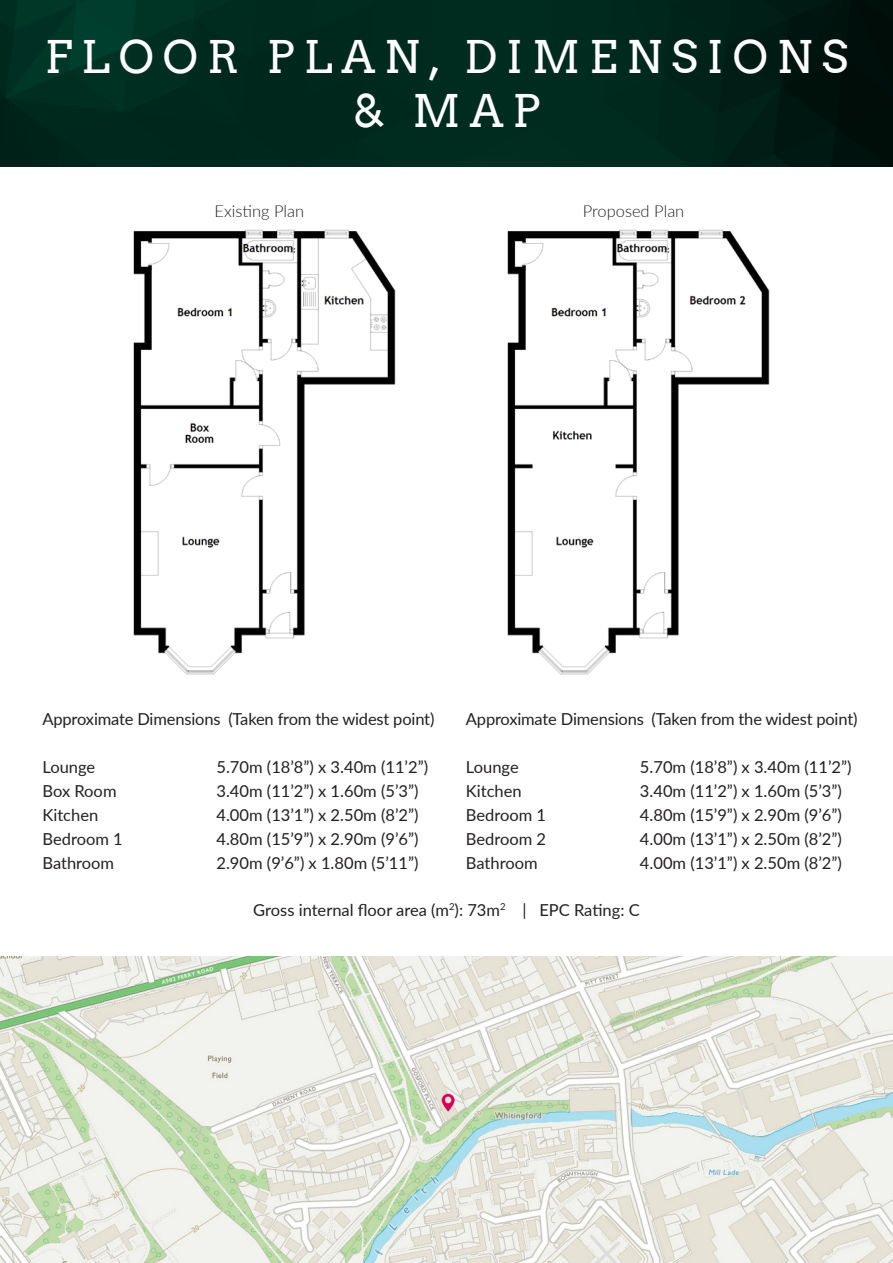
<style>
.page{position:relative;width:893px;height:1263px;background:#fff}
.page>*{position:absolute;margin:0;border:0;box-sizing:border-box;transform-origin:0 0}
.t1{font:45px/54px "Arvo";letter-spacing:.2em;color:#fff;text-align:center}
.t2{font:16.5px "Lato";color:#231f20}
.t3{font:300 16.5px "Lato";color:#231f20}
</style>
<div class="page">
<img style="left:0;top:0;width:893px;height:166px">
<img style="left:0;top:957px;width:893px;height:306px">
<img style="left:133px;top:229px;width:263px;height:446px">
<img style="left:507px;top:229px;width:263px;height:446px">
<h1 class="t1" style="left:45px;top:30px;width:805px">FLOOR PLAN, DIMENSIONS &amp; MAP</h1>
<p class="t3" style="left:215px;top:200px;width:91px">Existing Plan</p>
<p class="t3" style="left:583px;top:200px;width:103px">Proposed Plan</p>
<p class="t2" style="left:43px;top:707px;width:393px">Approximate Dimensions (Taken from the widest point)</p>
<p class="t2" style="left:43px;top:755px;width:54px">Lounge</p>
<p class="t2" style="left:217px;top:755px;width:213px">5.70m (18’8”) x 3.40m (11’2”)</p>
<p class="t2" style="left:43px;top:779px;width:76px">Box Room</p>
<p class="t2" style="left:217px;top:779px;width:203px">3.40m (11’2”) x 1.60m (5’3”)</p>
<p class="t2" style="left:43px;top:803px;width:57px">Kitchen</p>
<p class="t2" style="left:217px;top:803px;width:203px">4.00m (13’1”) x 2.50m (8’2”)</p>
<p class="t2" style="left:43px;top:827px;width:82px">Bedroom 1</p>
<p class="t2" style="left:217px;top:827px;width:203px">4.80m (15’9”) x 2.90m (9’6”)</p>
<p class="t2" style="left:43px;top:851px;width:73px">Bathroom</p>
<p class="t2" style="left:217px;top:851px;width:203px">2.90m (9’6”) x 1.80m (5’11”)</p>
<p class="t2" style="left:466px;top:707px;width:393px">Approximate Dimensions (Taken from the widest point)</p>
<p class="t2" style="left:466px;top:755px;width:54px">Lounge</p>
<p class="t2" style="left:640px;top:755px;width:213px">5.70m (18’8”) x 3.40m (11’2”)</p>
<p class="t2" style="left:466px;top:779px;width:57px">Kitchen</p>
<p class="t2" style="left:640px;top:779px;width:203px">3.40m (11’2”) x 1.60m (5’3”)</p>
<p class="t2" style="left:466px;top:803px;width:82px">Bedroom 1</p>
<p class="t2" style="left:640px;top:803px;width:203px">4.80m (15’9”) x 2.90m (9’6”)</p>
<p class="t2" style="left:466px;top:827px;width:82px">Bedroom 2</p>
<p class="t2" style="left:640px;top:827px;width:203px">4.00m (13’1”) x 2.50m (8’2”)</p>
<p class="t2" style="left:466px;top:851px;width:73px">Bathroom</p>
<p class="t2" style="left:640px;top:851px;width:203px">4.00m (13’1”) x 2.50m (8’2”)</p>
<p class="t2" style="left:253px;top:898px;width:388px">Gross internal floor area (m<sup>2</sup>): 73m<sup>2</sup> | EPC Rating: C</p>
</div>
